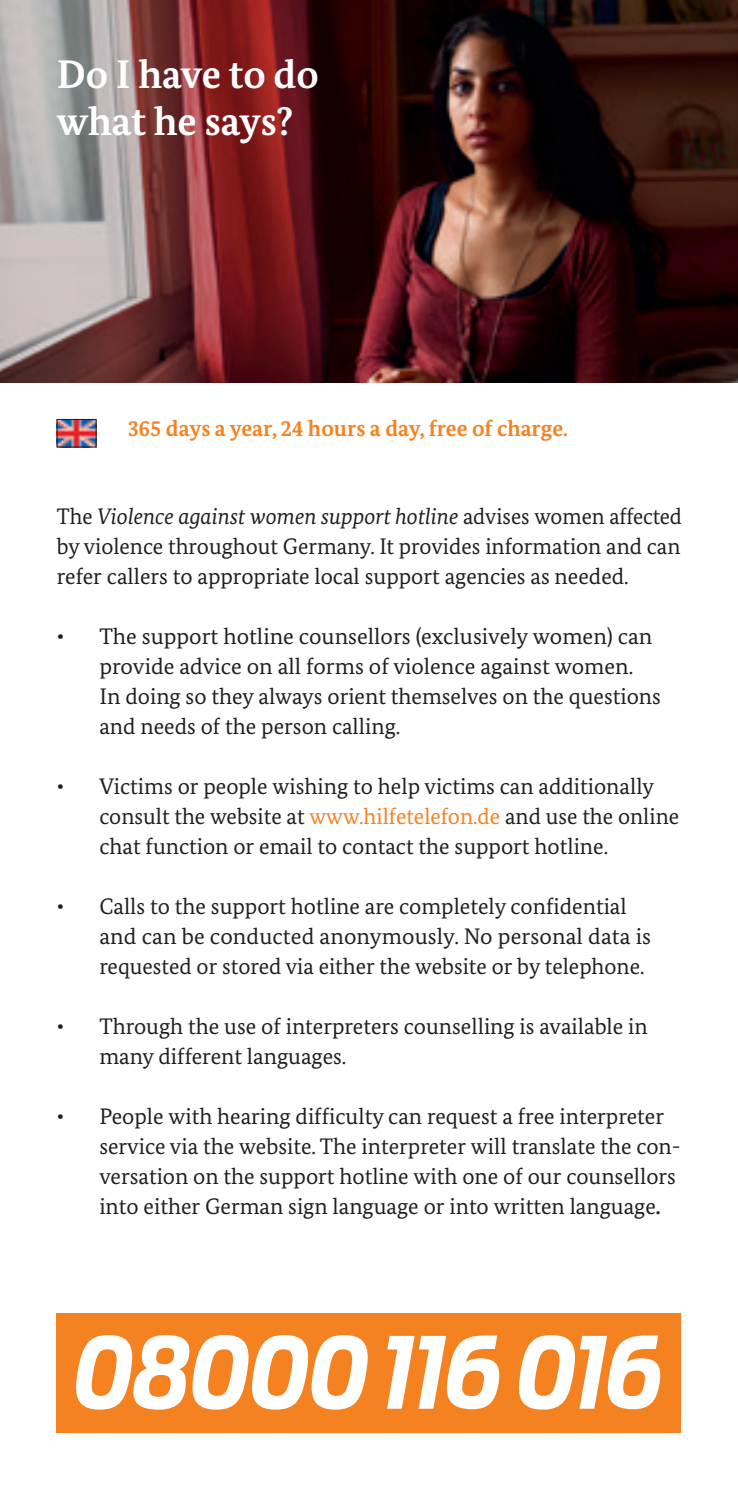
<style>
.page{position:relative;width:738px;height:1489px;background:#fff}
.page>*{position:absolute;margin:0;border:0;box-sizing:border-box;transform-origin:0 0}
.t1{font:700 40px/47.5px "Bundes Serif";color:#fff}
.t2{font:22.5px/30px "Bundes Serif";color:#231f20}
.t3{font:700 22.5px "Bundes Serif";color:#f58220}
.s1{font-style:italic}
.s2{color:#f58220}
.s3{font-weight:700}
</style>
<div class="page">
<img style="left:0;top:0;width:737px;height:383px">
<div style="left:57px;top:1312px;width:623px;height:119px;background:#f58220"></div>
<svg style="left:76px;top:1335px;width:291px;height:74px"></svg>
<svg style="left:387px;top:1335px;width:112px;height:73px"></svg>
<svg style="left:518px;top:1335px;width:141px;height:74px"></svg>
<img style="left:59px;top:421px;width:35px;height:24px">
<div style="left:57px;top:419px;width:39px;height:28px;border:1px solid #231f20"></div>
<h1 class="t1" style="left:57px;top:50px;width:263px">Do I have to do what he says?</h1>
<h2 class="t3" style="left:128px;top:415px;width:441px">365 days a year, 24 hours a day, free of charge.</h2>
<p class="t2" style="left:57px;top:501px;width:626px;text-align:justify">The <span class="s1">Violence against women support hotline</span> advises women affected by violence throughout Germany. It provides information and can refer callers to appropriate local support agencies as needed.</p>
<p class="t2" style="left:99px;top:621px;width:562px">The support hotline counsellors (exclusively women) can provide advice on all forms of violence against women.<br>In doing so they always orient themselves on the questions and needs of the person calling.</p>
<p class="t2" style="left:99px;top:771px;width:581px">Victims or people wishing to help victims can additionally consult the website at <span class="s2">www.hilfetelefon.de</span> and use the online chat function or email to contact the support hotline.</p>
<p class="t2" style="left:99px;top:891px;width:553px">Calls to the support hotline are completely confidential and can be conducted anonymously. No personal data is requested or stored via either the website or by telephone.</p>
<p class="t2" style="left:99px;top:1011px;width:549px">Through the use of interpreters counselling is available in many different languages.</p>
<p class="t2" style="left:99px;top:1101px;width:582px">People with hearing difficulty can request a free interpreter service via the website. The interpreter will translate the con&shy;versation on the support hotline with one of our counsellors into either German sign language or into written language<span class="s3">.</span></p>
<p class="t2" style="left:57px;top:621px;width:9px">•</p>
<p class="t2" style="left:57px;top:771px;width:9px">•</p>
<p class="t2" style="left:57px;top:891px;width:9px">•</p>
<p class="t2" style="left:57px;top:1011px;width:9px">•</p>
<p class="t2" style="left:57px;top:1101px;width:9px">•</p>
</div>
